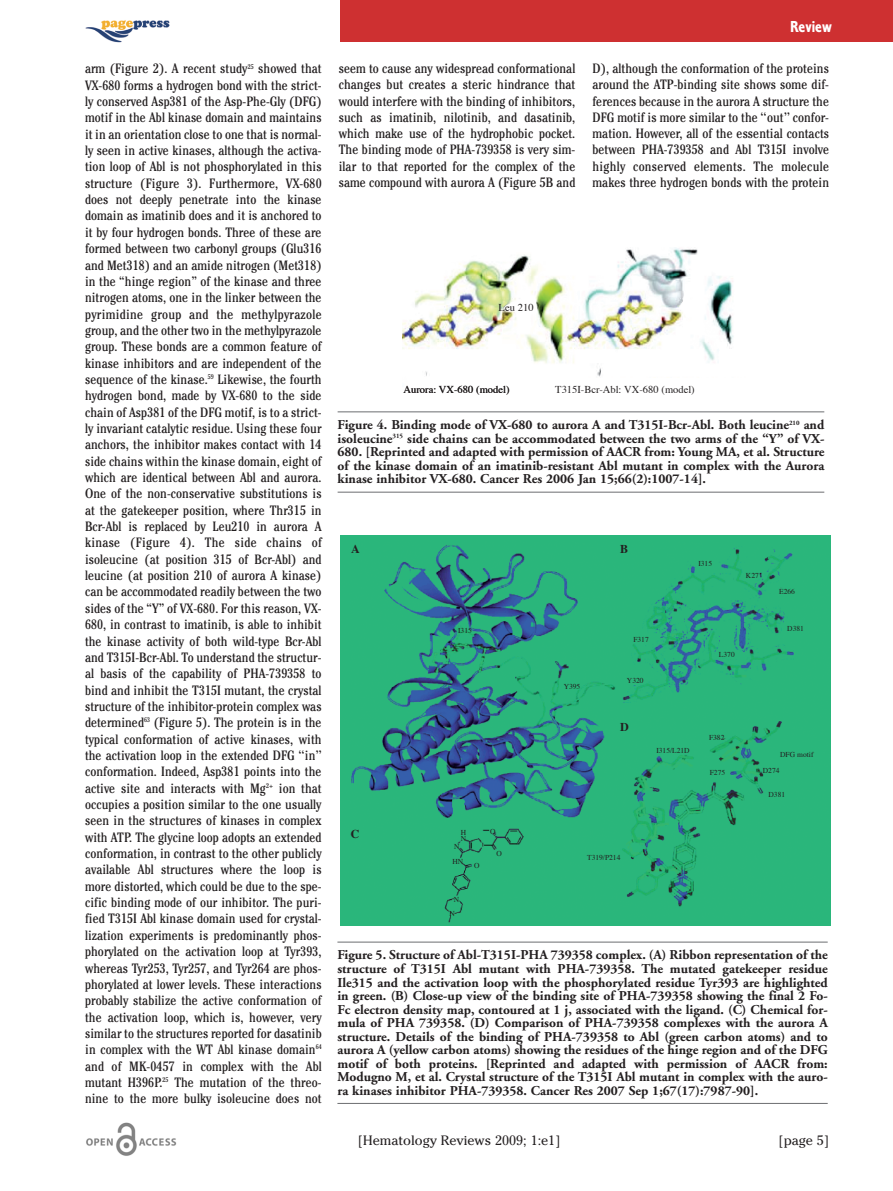
<style>
.page{position:relative;width:893px;height:1191px;background:#fff}
.page>*{position:absolute;margin:0;border:0;box-sizing:border-box;transform-origin:0 0}
.t1{font:16.5px "Corinthian Bold Condensed Plain";color:#fff}
.t2{font:condensed 13.5px/16.4px "Cheltenham";letter-spacing:.005em;color:#231f20;text-align:justify}
.t3{font:700 13.5px/13.5px "Adobe Garamond";color:#231f20;text-align:justify}
.t4{font:13.5px "Cheltenham";color:#231f20}
.t5{font:700 12px "Times";color:#231f20}
.t6{font:10.5px "Times";color:#231f20}
.t7{font:7.5px/14.5px "Times";color:#231f20}
</style>
<div class="page">
<img style="left:86px;top:1123px;width:91px;height:33px">
<img style="left:85px;top:20px;width:85px;height:23px">
<img style="left:340px;top:535px;width:491px;height:390px">
<hr style="left:337px;top:941px;width:491px;height:1px;background:#6c6d70">
<hr style="left:337px;top:1103px;width:491px;height:1px;background:#6c6d70">
<div style="left:340px;top:0;width:553px;height:42px;background:#ce3031"></div>
<img style="left:402px;top:247px;width:332px;height:130px">
<hr style="left:338px;top:411px;width:486px;height:1px;background:#6c6d70">
<hr style="left:338px;top:492px;width:486px;height:1px;background:#6c6d70">
<p class="t1" style="left:790px;top:21px;width:43px">Review</p>
<p class="t2" style="left:85px;top:62px;width:238px">arm (Figure 2). A recent study<sup>25</sup> showed that VX-680 forms a hydrogen bond with the strict&shy;ly conserved Asp381 of the Asp-Phe-Gly (DFG) motif in the Abl kinase domain and maintains it in an orientation close to one that is normal&shy;ly seen in active kinases, although the activa&shy;tion loop of Abl is not phosphorylated in this structure (Figure 3). Furthermore, VX-680 does not deeply penetrate into the kinase domain as imatinib does and it is anchored to it by four hydrogen bonds. Three of these are formed between two carbonyl groups (Glu316 and Met318) and an amide nitrogen (Met318) in the “hinge region” of the kinase and three nitrogen atoms, one in the linker between the pyrimidine group and the methylpyrazole group, and the other two in the methylpyrazole group. These bonds are a common feature of kinase inhibitors and are independent of the sequence of the kinase.<sup>59</sup> Likewise, the fourth hydrogen bond, made by VX-680 to the side chain of Asp381 of the DFG motif, is to a strict&shy;ly invariant catalytic residue. Using these four anchors, the inhibitor makes contact with 14 side chains within the kinase domain, eight of which are identical between Abl and aurora.<br>One of the non-conservative substitutions is at the gatekeeper position, where Thr315 in Bcr-Abl is replaced by Leu210 in aurora A kinase (Figure 4). The side chains of isoleucine (at position 315 of Bcr-Abl) and leucine (at position 210 of aurora A kinase) can be accommodated readily between the two sides of the “Y” of VX-680. For this reason, VX-680, in contrast to imatinib, is able to inhibit the kinase activity of both wild-type Bcr-Abl and T315I-Bcr-Abl. To understand the structur&shy;al basis of the capability of PHA-739358 to bind and inhibit the T315I mutant, the crystal structure of the inhibitor-protein complex was determined<sup>63</sup> (Figure 5). The protein is in the typical conformation of active kinases, with the activation loop in the extended DFG ‘‘in’’ conformation. Indeed, Asp381 points into the active site and interacts with Mg<sup>2+</sup> ion that occupies a position similar to the one usually seen in the structures of kinases in complex with ATP. The glycine loop adopts an extended conformation, in contrast to the other publicly available Abl structures where the loop is more distorted, which could be due to the spe&shy;cific binding mode of our inhibitor. The puri&shy;fied T315I Abl kinase domain used for crystal&shy;lization experiments is predominantly phos&shy;phorylated on the activation loop at Tyr393, whereas Tyr253, Tyr257, and Tyr264 are phos&shy;phorylated at lower levels. These interactions probably stabilize the active conformation of the activation loop, which is, however, very similar to the structures reported for dasatinib in complex with the WT Abl kinase domain<sup>64 </sup>and of MK-0457 in complex with the Abl mutant H396P.<sup>25</sup> The mutation of the threo&shy;nine to the more bulky isoleucine does not</p>
<p class="t2" style="left:339px;top:62px;width:238px">seem to cause any widespread conformational changes but creates a steric hindrance that would interfere with the binding of inhibitors, such as imatinib, nilotinib, and dasatinib, which make use of the hydrophobic pocket.<br>The binding mode of PHA-739358 is very sim&shy;ilar to that reported for the complex of the same compound with aurora A (Figure 5B and</p>
<p class="t2" style="left:592px;top:62px;width:238px">D), although the conformation of the proteins around the ATP-binding site shows some dif&shy;ferences because in the aurora A structure the DFG motif is more similar to the ‘‘out’’ confor&shy;mation. However, all of the essential contacts between PHA-739358 and Abl T315I involve highly conserved elements. The molecule makes three hydrogen bonds with the protein</p>
<p class="t6" style="left:499px;top:303px;width:36px">Leu 210</p>
<p class="t6" style="left:555px;top:385px;width:141px">T315I-Bcr-Abl: VX-680 (model)</p>
<p class="t3" style="left:338px;top:419px;width:488px">Figure 4. Binding mode of VX-680 to aurora A and T315I-Bcr-Abl. Both leucine<sup>210</sup> and isoleucine<sup>315</sup> side chains can be accommodated between the two arms of the “Y” of VX-680. [Reprinted and adapted with permission of AACR from: Young MA, et al. Structure of the kinase domain of an imatinib-resistant Abl mutant in complex with the Aurora kinase inhibitor VX-680. Cancer Res 2006 Jan 15;66(2):1007-14].</p>
<p class="t6" style="left:404px;top:385px;width:107px">Aurora: VX-680 (model)</p>
<p class="t5" style="left:351px;top:544px;width:10px">A</p>
<p class="t5" style="left:620px;top:544px;width:10px">B</p>
<p class="t7" style="left:698px;top:556px;width:15px">I315</p>
<p class="t7" style="left:746px;top:569px;width:14px">K27</p>
<p class="t7" style="left:779px;top:585px;width:17px">E266</p>
<p class="t7" style="left:787px;top:622px;width:18px">D381</p>
<p class="t7" style="left:458px;top:623px;width:15px">I315</p>
<p class="t7" style="left:633px;top:633px;width:17px">F317</p>
<p class="t7" style="left:719px;top:648px;width:17px">L370</p>
<p class="t7" style="left:627px;top:674px;width:18px">Y320</p>
<p class="t7" style="left:564px;top:680px;width:18px">Y395</p>
<p class="t5" style="left:620px;top:722px;width:10px">D</p>
<p class="t7" style="left:709px;top:731px;width:17px">F382</p>
<p class="t7" style="left:710px;top:766px;width:17px">F275</p>
<p class="t7" style="left:656px;top:743px;width:35px">I315/L21D</p>
<p class="t7" style="left:780px;top:747px;width:35px">DFG motif</p>
<p class="t7" style="left:763px;top:763px;width:18px">D274</p>
<p class="t7" style="left:768px;top:788px;width:18px">D381</p>
<p class="t7" style="left:490px;top:825px;width:7px">O</p>
<p class="t5" style="left:351px;top:828px;width:10px">C</p>
<p class="t7" style="left:461px;top:830px;width:7px;line-height:6px">H<br>N</p>
<p class="t7" style="left:452px;top:840px;width:12px">N<br>HN</p>
<p class="t7" style="left:449px;top:893px;width:11px;line-height:14px;text-align:center">N<br>N</p>
<p class="t7" style="left:496px;top:846px;width:7px">O</p>
<p class="t7" style="left:587px;top:851px;width:35px">T319/P214</p>
<p class="t7" style="left:474px;top:858px;width:7px">O</p>
<p class="t3" style="left:337px;top:949px;width:492px">Figure 5. Structure of Abl-T315I-PHA 739358 complex. (A) Ribbon representation of the structure of T315I Abl mutant with PHA-739358. The mutated gatekeeper residue Ile315 and the activation loop with the phosphorylated residue Tyr393 are highlighted in green. (B) Close-up view of the binding site of PHA-739358 showing the final 2 Fo-Fc electron density map, contoured at 1 j, associated with the ligand. (C) Chemical for&shy;mula of PHA 739358. (D) Comparison of PHA-739358 complexes with the aurora A structure. Details of the binding of PHA-739358 to Abl (green carbon atoms) and to aurora A (yellow carbon atoms) showing the residues of the hinge region and of the DFG motif of both proteins. [Reprinted and adapted with permission of AACR from:<br>Modugno M, et al. Crystal structure of the T315I Abl mutant in complex with the auro&shy;ra kinases inhibitor PHA-739358. Cancer Res 2007 Sep 1;67(17):7987-90].</p>
<p class="t4" style="left:358px;top:1132px;width:204px">[Hematology Reviews 2009; 1:e1]</p>
<p class="t4" style="left:778px;top:1132px;width:52px">[page 5]</p>
</div>
